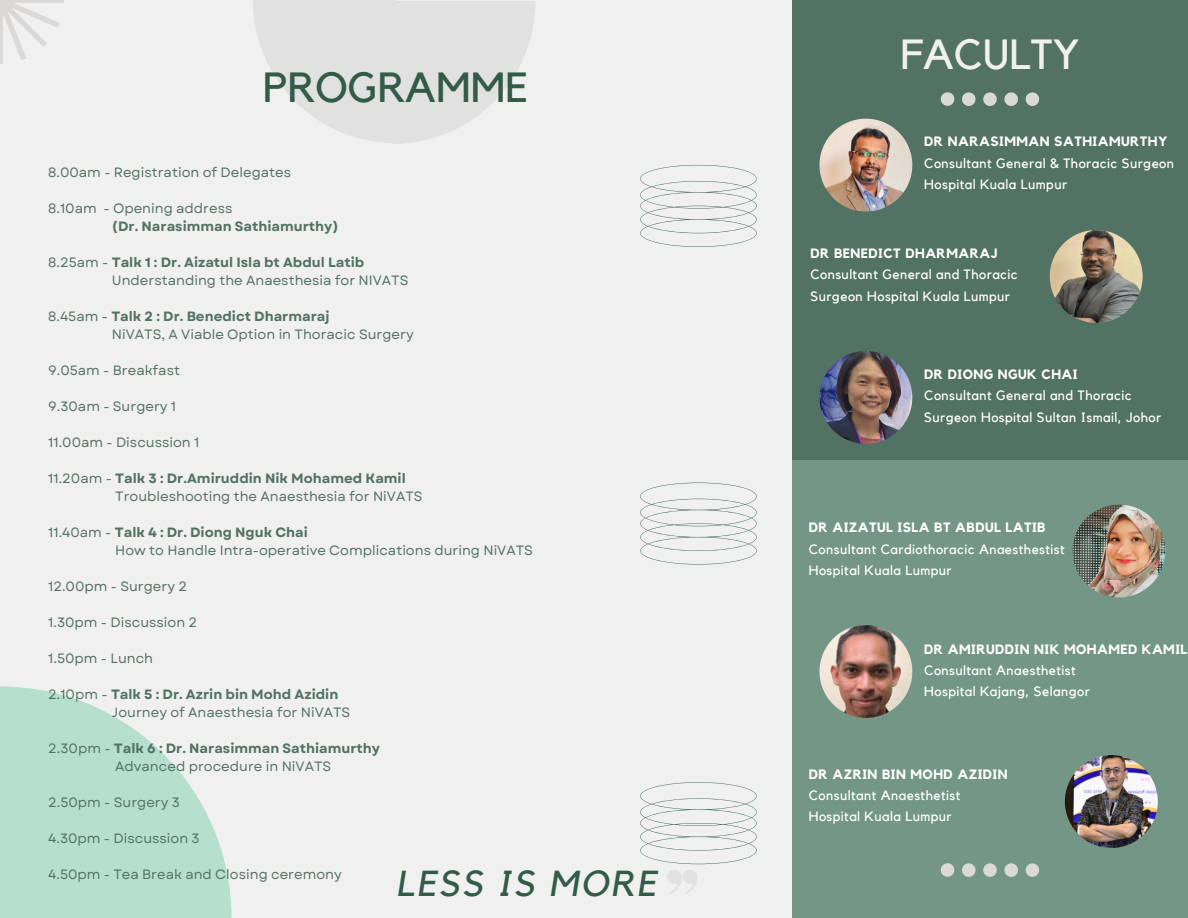
<style>
.page{position:relative;width:1188px;height:918px;background:#f1f0f0}
.page>*{position:absolute;margin:0;border:0;box-sizing:border-box;transform-origin:0 0}
.t1{font:42px "Kollektif";color:#325b48}
.t2{font:42px "Kollektif";color:#f1f0f0}
.t3{font:italic 36px "Kollektif";letter-spacing:.065em;color:#325b48}
.t4{font:13.5px "Garet";color:#527263}
.t5{font:13.5px/21.3px "Kollektif";letter-spacing:.035em;color:#fff}
.t6{font:700 13.5px "Garet";color:#527263}
.t7{font:700 13.5px/21.3px "Kollektif";letter-spacing:.035em;color:#fff}
.s1{font-weight:400}
</style>
<div class="page">
<div style="left:792px;top:426px;width:396px;height:492px;background:#739686"></div>
<div style="left:792px;top:0;width:396px;height:459px;background:#527263"></div>
<svg style="left:0;top:686px;width:232px;height:232px;fill:#b7dfcd"></svg>
<svg style="left:640px;top:782px;width:117px;height:82px"></svg>
<svg style="left:0;top:0;width:64px;height:64px"></svg>
<svg style="left:667px;top:870px;width:30px;height:24px"></svg>
<svg style="left:253px;top:0;width:282px;height:144px"></svg>
<svg style="left:941px;top:92px;width:13px;height:14px"></svg>
<svg style="left:962px;top:92px;width:14px;height:14px"></svg>
<svg style="left:983px;top:92px;width:14px;height:14px"></svg>
<svg style="left:1004px;top:92px;width:14px;height:14px"></svg>
<svg style="left:1026px;top:92px;width:13px;height:14px"></svg>
<svg style="left:640px;top:165px;width:117px;height:82px"></svg>
<svg style="left:640px;top:483px;width:117px;height:82px"></svg>
<img style="left:819px;top:119px;width:93px;height:93px;border-radius:50%">
<img style="left:1050px;top:230px;width:93px;height:93px;border-radius:50%">
<img style="left:819px;top:351px;width:93px;height:93px;border-radius:50%">
<img style="left:1073px;top:505px;width:92px;height:92px;border-radius:50%">
<img style="left:819px;top:625px;width:93px;height:93px;border-radius:50%">
<img style="left:1065px;top:755px;width:93px;height:93px;border-radius:50%">
<svg style="left:941px;top:863px;width:13px;height:14px"></svg>
<svg style="left:962px;top:863px;width:14px;height:14px"></svg>
<svg style="left:983px;top:863px;width:14px;height:14px"></svg>
<svg style="left:1004px;top:863px;width:14px;height:14px"></svg>
<svg style="left:1026px;top:863px;width:13px;height:14px"></svg>
<p class="t1" style="left:263px;top:68px;width:267px">PROGRAMME</p>
<p class="t4" style="left:48px;top:163px;width:244px">8.00am - Registration of Delegates</p>
<p class="t4" style="left:48px;top:199px;width:186px">8.10am - Opening address</p>
<p class="t6" style="left:112px;top:217px;width:228px">(Dr. Narasimman Sathiamurthy)</p>
<h1 class="t6" style="left:48px;top:253px;width:317px"><span class="s1">8.25am -</span> Talk 1 : Dr. Aizatul Isla bt Abdul Latib</h1>
<p class="t4" style="left:112px;top:271px;width:298px">Understanding the Anaesthesia for NIVATS</p>
<p class="t6" style="left:48px;top:307px;width:283px"><span class="s1">8.45am -</span> Talk 2 : Dr. Benedict Dharmaraj</p>
<p class="t4" style="left:112px;top:325px;width:303px">NiVATS, A Viable Option in Thoracic Surgery</p>
<p class="t4" style="left:48px;top:361px;width:133px">9.05am - Breakfast</p>
<p class="t4" style="left:48px;top:397px;width:129px">9.30am - Surgery 1</p>
<p class="t4" style="left:48px;top:433px;width:153px">11.00am - Discussion 1</p>
<p class="t6" style="left:48px;top:469px;width:359px"><span class="s1">11.20am -</span> Talk 3 : Dr.Amiruddin Nik Mohamed Kamil</p>
<p class="t4" style="left:115px;top:487px;width:309px">Troubleshooting the Anaesthesia for NiVATS</p>
<p class="t6" style="left:48px;top:523px;width:261px"><span class="s1">11.40am -</span> Talk 4 : Dr. Diong Nguk Chai</p>
<p class="t4" style="left:115px;top:541px;width:419px">How to Handle Intra-operative Complications during NiVATS</p>
<p class="t4" style="left:48px;top:577px;width:140px">12.00pm - Surgery 2</p>
<p class="t4" style="left:48px;top:613px;width:150px">1.30pm - Discussion 2</p>
<p class="t4" style="left:48px;top:649px;width:106px">1.50pm - Lunch</p>
<p class="t6" style="left:48px;top:685px;width:292px"><span class="s1">2.10pm -</span> Talk 5 : Dr. Azrin bin Mohd Azidin</p>
<p class="t4" style="left:112px;top:703px;width:240px">Journey of Anaesthesia for NiVATS</p>
<p class="t6" style="left:48px;top:739px;width:333px"><span class="s1">2.30pm -</span> Talk 6 : Dr. Narasimman Sathiamurthy</p>
<p class="t4" style="left:115px;top:757px;width:218px">Advanced procedure in NiVATS</p>
<p class="t4" style="left:48px;top:793px;width:133px">2.50pm - Surgery 3</p>
<p class="t4" style="left:48px;top:829px;width:153px">4.30pm - Discussion 3</p>
<p class="t4" style="left:48px;top:865px;width:295px">4.50pm - Tea Break and Closing ceremony</p>
<p class="t3" style="left:396px;top:866px;width:262px">LESS IS MORE</p>
<p class="t2" style="left:900px;top:35px;width:181px">FACULTY</p>
<p class="t7" style="left:924px;top:132px;width:245px">DR NARASIMMAN SATHIAMURTHY</p>
<p class="t5" style="left:924px;top:153px;width:251px">Consultant General &amp; Thoracic Surgeon</p>
<p class="t5" style="left:924px;top:174px;width:144px">Hospital Kuala Lumpur</p>
<p class="t7" style="left:810px;top:243px;width:189px">DR BENEDICT DHARMARAJ</p>
<p class="t5" style="left:810px;top:264px;width:209px">Consultant General and Thoracic<br>Surgeon Hospital Kuala Lumpur</p>
<p class="t7" style="left:924px;top:364px;width:155px">DR DIONG NGUK CHAI</p>
<p class="t5" style="left:924px;top:385px;width:238px">Consultant General and Thoracic<br>Surgeon Hospital Sultan Ismail, Johor</p>
<p class="t7" style="left:809px;top:518px;width:238px">DR AIZATUL ISLA BT ABDUL LATIB</p>
<p class="t5" style="left:809px;top:539px;width:257px">Consultant Cardiothoracic Anaesthestist</p>
<p class="t5" style="left:809px;top:560px;width:144px">Hospital Kuala Lumpur</p>
<p class="t7" style="left:924px;top:639px;width:264px">DR AMIRUDDIN NIK MOHAMED KAMIL<br><span class="s1">Consultant Anaesthetist</span></p>
<p class="t5" style="left:924px;top:681px;width:167px">Hospital Kajang, Selangor</p>
<p class="t7" style="left:809px;top:764px;width:200px">DR AZRIN BIN MOHD AZIDIN</p>
<p class="t5" style="left:809px;top:785px;width:153px">Consultant Anaesthetist</p>
<h2 class="t5" style="left:809px;top:807px;width:144px">Hospital Kuala Lumpur</h2>
</div>
